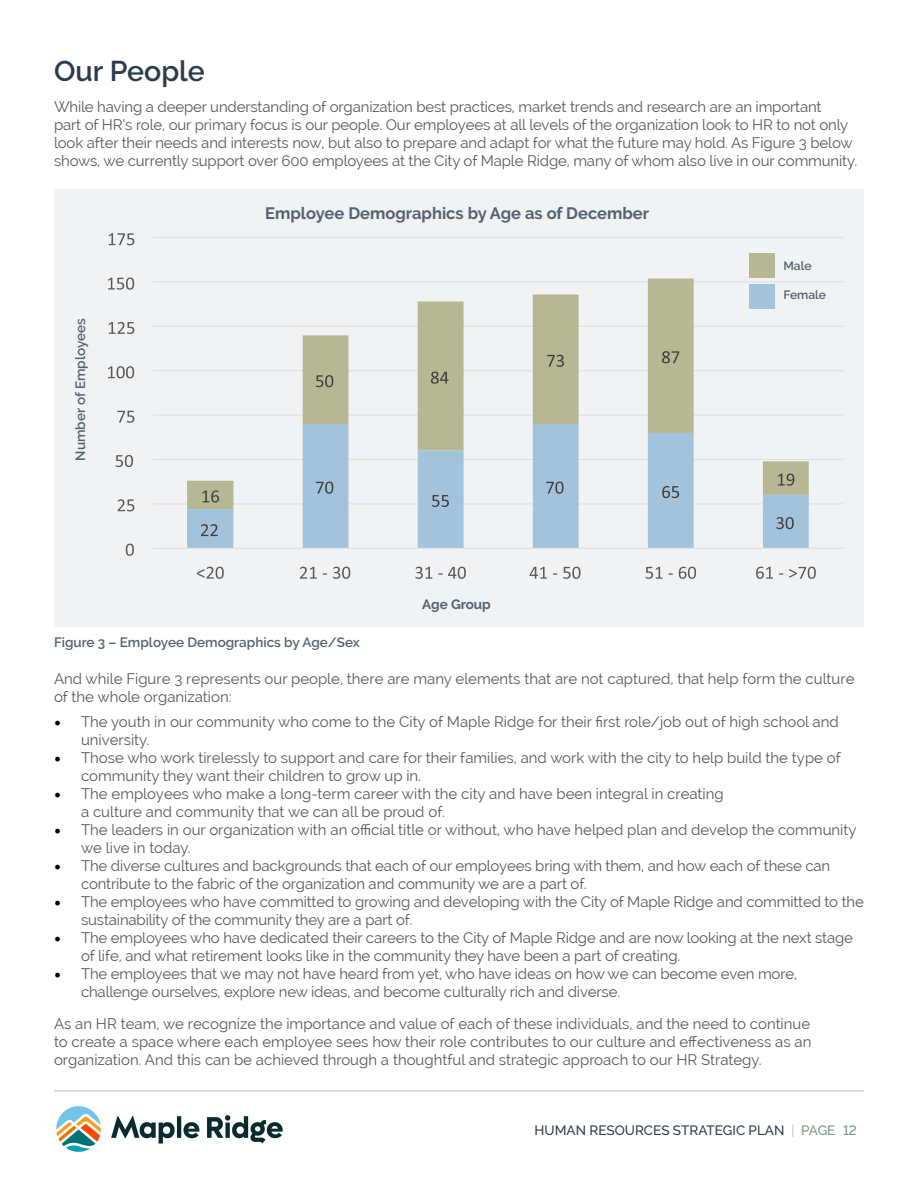
<style>
.page{position:relative;width:918px;height:1188px;background:#fff}
.page>*{position:absolute;margin:0;border:0;box-sizing:border-box;transform-origin:0 0}
.t1{font:600 28.5px "Raleway";color:#2b3a4c}
.t2{font:700 16.5px "Raleway";color:#556170}
.t3{font:15px/18px "Raleway";letter-spacing:-.01em;color:#58595b}
.t4{font:600 13.5px "Raleway";color:#556170}
.t5{font:500 13.5px "Raleway";color:#2b3a4c}
.t6{font:700 13.5px "Raleway";color:#556170}
.t7{font:600 12.15px "Raleway";color:#556170}
.s1{font-family:"Minion Pro";font-size:18px;color:#000}
.s2{font-weight:100}
.s3{color:#759982}
</style>
<div class="page">
<hr style="left:54px;top:1090px;width:810px;height:2px;background:#cdd5d7">
<div style="left:54px;top:189px;width:810px;height:437px;background:#f1f2f3"></div>
<div style="left:749px;top:254px;width:26px;height:24px;background:#b6b893"></div>
<hr style="left:153px;top:503px;width:690px;height:1px;background:#e0e0e1">
<hr style="left:153px;top:459px;width:690px;height:1px;background:#e0e0e1">
<hr style="left:153px;top:415px;width:690px;height:1px;background:#e0e0e1">
<hr style="left:153px;top:370px;width:690px;height:1px;background:#e0e0e1">
<hr style="left:153px;top:326px;width:690px;height:1px;background:#e0e0e1">
<hr style="left:153px;top:281px;width:690px;height:1px;background:#e0e0e1">
<hr style="left:153px;top:237px;width:690px;height:1px;background:#e0e0e1">
<svg style="left:187px;top:509px;width:622px;height:39px"></svg>
<svg style="left:187px;top:279px;width:622px;height:230px"></svg>
<hr style="left:153px;top:548px;width:690px;height:1px;background:#e0e0e1">
<svg style="left:201px;top:524px;width:17px;height:12px"></svg>
<svg style="left:316px;top:482px;width:17px;height:12px"></svg>
<svg style="left:432px;top:495px;width:17px;height:12px"></svg>
<svg style="left:546px;top:482px;width:18px;height:12px"></svg>
<svg style="left:662px;top:486px;width:17px;height:12px"></svg>
<svg style="left:776px;top:517px;width:18px;height:12px"></svg>
<svg style="left:202px;top:490px;width:17px;height:13px"></svg>
<svg style="left:316px;top:375px;width:17px;height:12px"></svg>
<svg style="left:431px;top:372px;width:18px;height:12px"></svg>
<svg style="left:547px;top:355px;width:17px;height:12px"></svg>
<svg style="left:662px;top:351px;width:17px;height:12px"></svg>
<svg style="left:778px;top:474px;width:16px;height:12px"></svg>
<svg style="left:126px;top:544px;width:8px;height:12px"></svg>
<svg style="left:118px;top:499px;width:16px;height:12px"></svg>
<svg style="left:116px;top:455px;width:17px;height:12px"></svg>
<svg style="left:117px;top:411px;width:17px;height:12px"></svg>
<svg style="left:108px;top:366px;width:26px;height:12px"></svg>
<svg style="left:109px;top:322px;width:25px;height:12px"></svg>
<svg style="left:108px;top:278px;width:26px;height:12px"></svg>
<svg style="left:109px;top:233px;width:25px;height:12px"></svg>
<svg style="left:197px;top:567px;width:27px;height:12px"></svg>
<svg style="left:300px;top:567px;width:50px;height:12px"></svg>
<svg style="left:415px;top:567px;width:51px;height:12px"></svg>
<svg style="left:530px;top:567px;width:51px;height:12px"></svg>
<svg style="left:646px;top:567px;width:50px;height:12px"></svg>
<svg style="left:756px;top:567px;width:60px;height:12px"></svg>
<img style="left:56px;top:1106px;width:227px;height:46px">
<h1 class="t1" style="left:54px;top:54px;width:152px">Our People</h1>
<p class="t3" style="left:54px;top:98px;width:805px">While having a deeper understanding of organization best practices, market trends and research are an important<br>part of HR’s role, our primary focus is our people. Our employees at all levels of the organization look to HR to not only look after their needs and interests now, but also to prepare and adapt for what the future may hold. As Figure 3 below shows, we currently support over 600 employees at the City of Maple Ridge, many of whom also live in our community.</p>
<p class="t4" style="left:73px;top:461px;width:144px;rotate:-90deg">Number of Employees</p>
<p class="t2" style="left:265px;top:203px;width:385px">Employee Demographics by Age as of December</p>
<p class="t6" style="left:422px;top:596px;width:70px">Age Group</p>
<p class="t7" style="left:783px;top:259px;width:30px">Male</p>
<p class="t7" style="left:783px;top:288px;width:44px">Female</p>
<p class="t4" style="left:54px;top:635px;width:307px">Figure 3 – Employee Demographics by Age/Sex</p>
<p class="t3" style="left:54px;top:670px;width:802px">And while Figure 3 represents our people, there are many elements that are not captured, that help form the culture of the whole organization:</p>
<p class="t3" style="left:81px;top:712px;width:759px;text-indent:-27px"><span class="s1">•</span> The youth in our community who come to the City of Maple Ridge for their first role/job out of high school and university.</p>
<p class="t3" style="left:81px;top:748px;width:761px;text-indent:-27px"><span class="s1">•</span> Those who work tirelessly to support and care for their families, and work with the city to help build the type of community they want their children to grow up in.</p>
<p class="t3" style="left:81px;top:784px;width:644px;text-indent:-27px"><span class="s1">•</span> The employees who make a long-term career with the city and have been integral in creating a culture and community that we can all be proud of.</p>
<p class="t3" style="left:81px;top:820px;width:777px;text-indent:-27px"><span class="s1">•</span> The leaders in our organization with an official title or without, who have helped plan and develop the community we live in today.</p>
<p class="t3" style="left:81px;top:856px;width:751px;text-indent:-27px"><span class="s1">•</span> The diverse cultures and backgrounds that each of our employees bring with them, and how each of these can contribute to the fabric of the organization and community we are a part of.</p>
<p class="t3" style="left:81px;top:892px;width:784px;text-indent:-27px"><span class="s1">•</span> The employees who have committed to growing and developing with the City of Maple Ridge and committed to the sustainability of the community they are a part of.</p>
<p class="t3" style="left:81px;top:928px;width:774px;text-indent:-27px"><span class="s1">•</span> The employees who have dedicated their careers to the City of Maple Ridge and are now looking at the next stage of life, and what retirement looks like in the community they have been a part of creating.</p>
<p class="t3" style="left:81px;top:964px;width:718px;text-indent:-27px"><span class="s1">•</span> The employees that we may not have heard from yet, who have ideas on how we can become even more, challenge ourselves, explore new ideas, and become culturally rich and diverse.</p>
<p class="t3" style="left:54px;top:1015px;width:759px;text-align:justify">As an HR team, we recognize the importance and value of each of these individuals, and the need to continue to create a space where each employee sees how their role contributes to our culture and effectiveness as an organization. And this can be achieved through a thoughtful and strategic approach to our HR Strategy.</p>
<p class="t5" style="left:535px;top:1122px;width:324px">HUMAN RESOURCES STRATEGIC PLAN <span class="s2">|</span> <span class="s3">PAGE 12</span></p>
</div>
